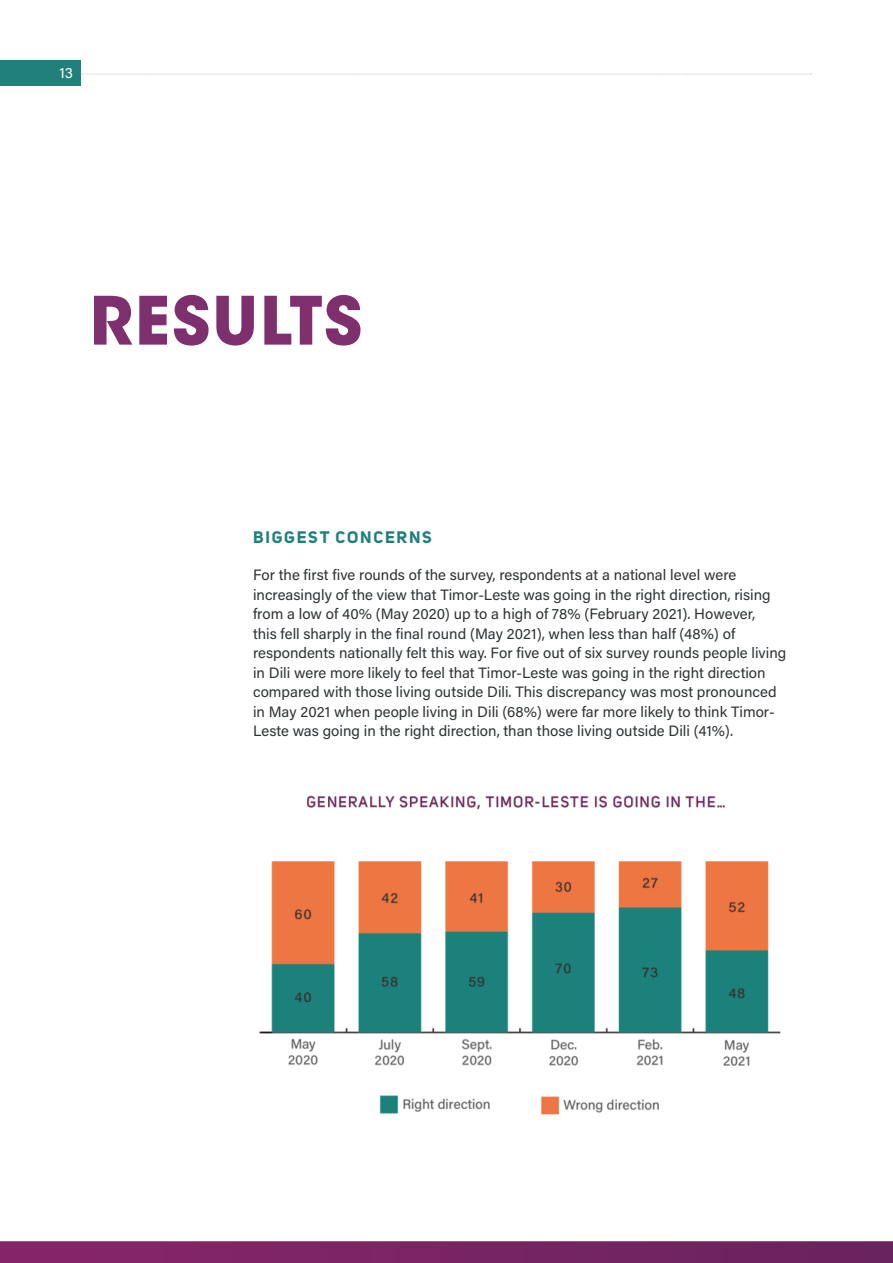
<style>
.page{position:relative;width:893px;height:1263px;background:#fff}
.page>*{position:absolute;margin:0;border:0;box-sizing:border-box;transform-origin:0 0}
.t1{font:700 66px "ITC Avant Garde Std";letter-spacing:.03em;color:#7e2f6e}
.t2{font:700 16.5px "Uni Sans";letter-spacing:.105em;color:#1f807a}
.t3{font:15px/19.5px "Acumin Variable Concept";color:#2e3235}
.t4{font:15px "Acumin Variable Concept";color:#fff}
</style>
<div class="page">
<div style="left:0;top:60px;width:81px;height:26px;background:#21807a"></div>
<svg style="left:81px;top:74px;width:730px;height:1px"></svg>
<img style="left:0;top:1241px;width:893px;height:22px">
<img style="left:259px;top:795px;width:522px;height:320px">
<p class="t4" style="left:60px;top:67px;width:15px">13</p>
<h1 class="t1" style="left:90px;top:283px;width:274px">RESULTS</h1>
<p class="t2" style="left:253px;top:527px;width:180px">BIGGEST CONCERNS</p>
<p class="t3" style="left:253px;top:566px;width:535px">For the first five rounds of the survey, respondents at a national level were increasingly of the view that Timor-Leste was going in the right direction, rising from a low of 40% (May 2020) up to a high of 78% (February 2021). However,<br>this fell sharply in the final round (May 2021), when less than half (48%) of respondents nationally felt this way. For five out of six survey rounds people living in Dili were more likely to feel that Timor-Leste was going in the right direction compared with those living outside Dili. This discrepancy was most pronounced in May 2021 when people living in Dili (68%) were far more likely to think Timor-Leste was going in the right direction, than those living outside Dili (41%).</p>
</div>
